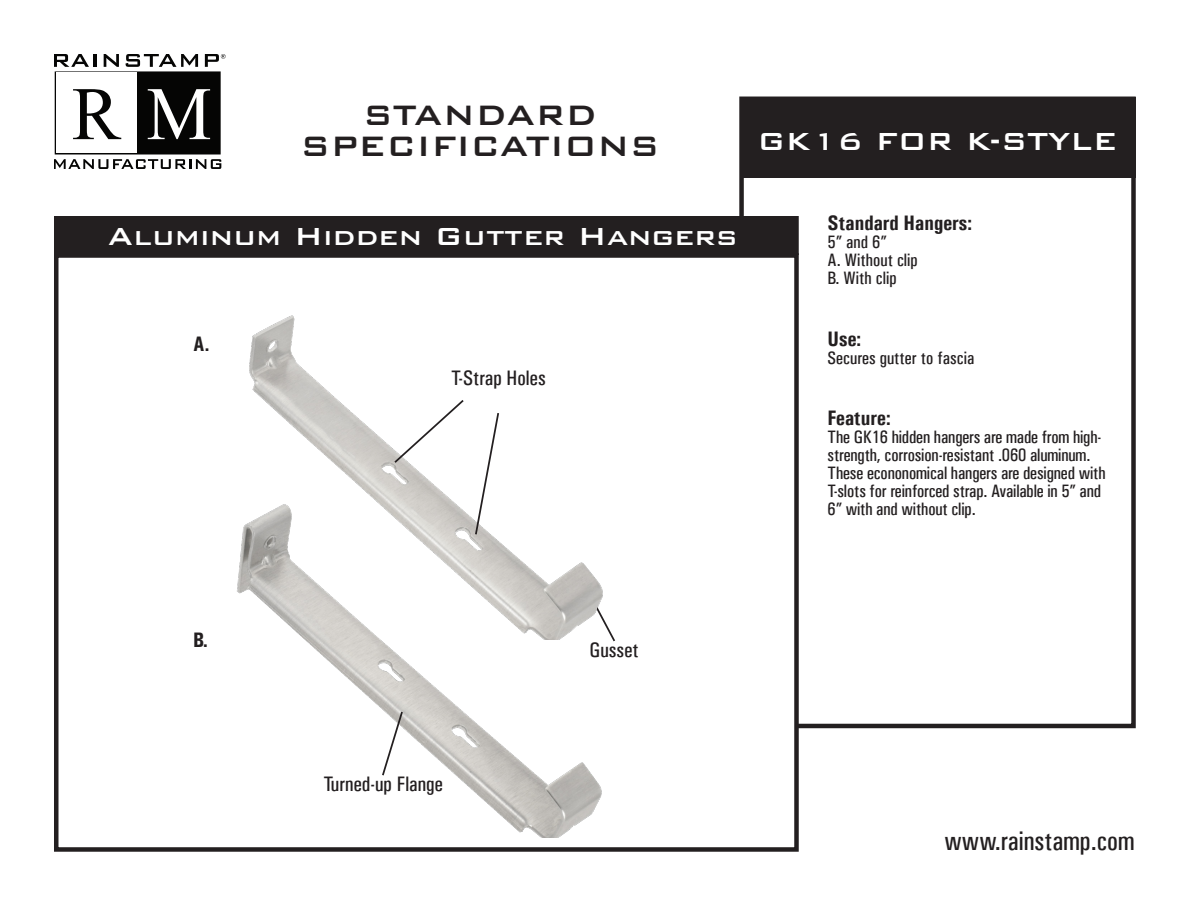
<style>
.page{position:relative;width:1188px;height:918px;background:#fff}
.page>*{position:absolute;margin:0;border:0;box-sizing:border-box;transform-origin:0 0}
.t1{font:500 37.5px "Bank Gothic BT";color:#231f20}
.t2{font:500 33px "Bank Gothic BT";color:#fff}
.t3{font:27px "Univers Condensed";color:#231f20}
.t4{font:21px "Univers Condensed";color:#231f20}
.t5{font:700 21px "Univers Condensed";color:#231f20}
.t6{font:18px/18px "Univers Condensed";letter-spacing:-.01em;color:#231f20}
</style>
<div class="page">
<div style="left:740px;top:97px;width:396px;height:81px;background:#231f20"></div>
<div style="left:54px;top:253px;width:745px;height:599px;border:4px solid #231f20"></div>
<div style="left:55px;top:217px;width:743px;height:37px;background:#231f20"></div>
<div style="left:54px;top:216px;width:745px;height:39px;border:2px solid #231f20"></div>
<svg style="left:54px;top:54px;width:172px;height:115px"></svg>
<img style="left:237px;top:525px;width:365px;height:312px">
<svg style="left:593px;top:640px;width:22px;height:3px"></svg>
<img style="left:245px;top:315px;width:370px;height:325px">
<svg style="left:393px;top:398px;width:73px;height:67px"></svg>
<svg style="left:474px;top:411px;width:26px;height:125px"></svg>
<svg style="left:381px;top:710px;width:23px;height:67px"></svg>
<p class="t1" style="left:363px;top:94px;width:236px">STANDARD</p>
<p class="t1" style="left:300px;top:126px;width:361px">SPECIFICATIONS</p>
<p class="t2" style="left:108px;top:218px;width:631px">Aluminum Hidden Gutter Hangers</p>
<p class="t5" style="left:193px;top:331px;width:18px">A.</p>
<p class="t4" style="left:451px;top:365px;width:96px">T-Strap Holes</p>
<p class="t2" style="left:757px;top:123px;width:362px">GK16 FOR K-STYLE</p>
<p class="t5" style="left:828px;top:211px;width:146px">Standard Hangers:</p>
<p class="t6" style="left:828px;top:233px;width:61px">5” and 6”</p>
<p class="t6" style="left:828px;top:251px;width:92px">A. Without clip</p>
<p class="t6" style="left:828px;top:269px;width:71px">B. With clip</p>
<p class="t5" style="left:828px;top:326px;width:35px">Use:</p>
<p class="t6" style="left:828px;top:349px;width:148px">Secures gutter to fascia</p>
<p class="t5" style="left:828px;top:405px;width:65px">Feature:</p>
<p class="t6" style="left:828px;top:428px;width:280px">The GK16 hidden hangers are made from high&shy;strength, corrosion-resistant .060 aluminum.<br>These econonomical hangers are designed with T-slots for reinforced strap. Available in 5” and 6” with and without clip.</p>
<p class="t5" style="left:193px;top:628px;width:16px">B.</p>
<p class="t4" style="left:590px;top:637px;width:51px">Gusset</p>
<p class="t4" style="left:324px;top:771px;width:121px">Turned-up Flange</p>
<p class="t3" style="left:945px;top:825px;width:192px">www.rainstamp.com</p>
</div>
